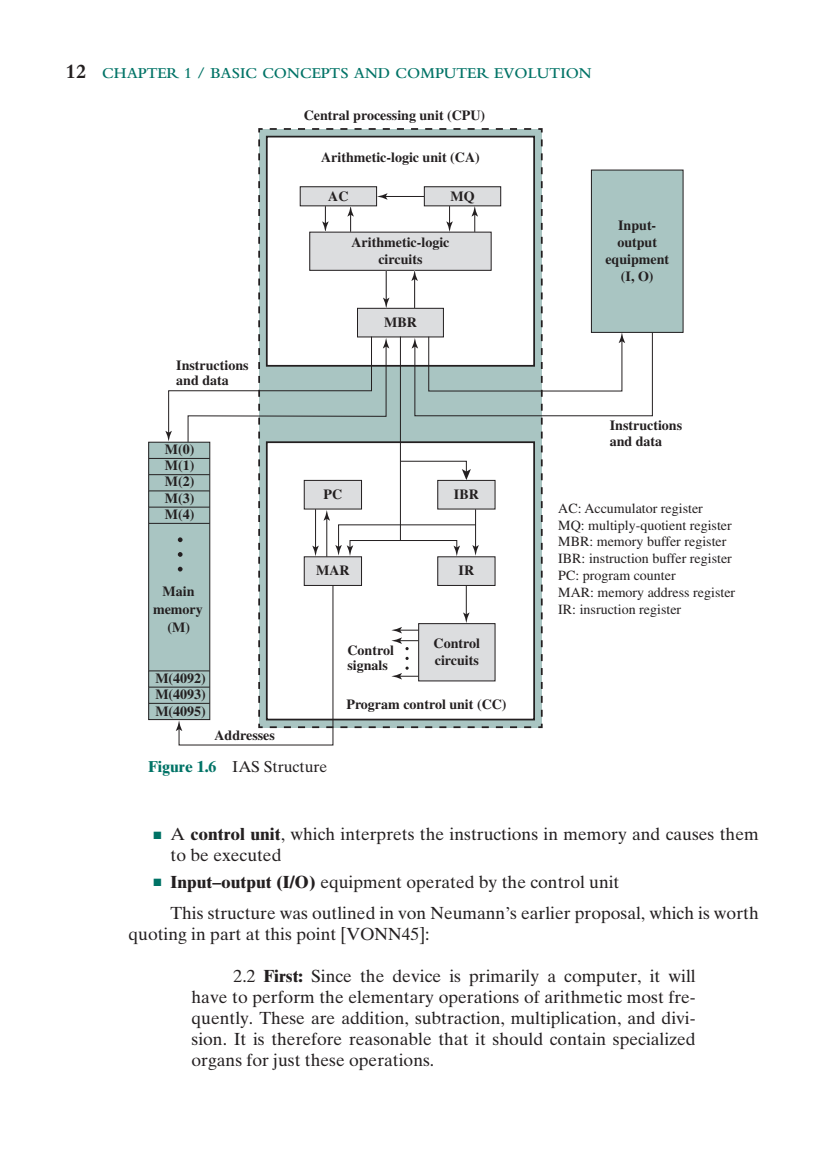
<style>
.page{position:relative;width:823px;height:1171px;background:#fff}
.page>*{position:absolute;margin:0;border:0;box-sizing:border-box;transform-origin:0 0}
.t1{font:17.5px/21px "Times Ten LT Std";color:#231f20}
.t2{font:600 15.75px "Bembo Std";color:#007366}
.t3{font:15.75px "Times Ten LT Std";color:#231f20}
.t4{font:700 14px/16.8px "Times LT Std";color:#231f20}
.t5{font:14px/16.8px "Times LT Std";color:#231f20}
.s1{font-weight:700;font-size:21px;color:#231f20}
.s2{font-weight:700;color:#007366}
.s3{color:#007366}
.s4{font-weight:700}
</style>
<div class="page">
<div style="left:149px;top:442px;width:61px;height:277px;background:#a9c5c2"></div>
<div style="left:148px;top:442px;width:62px;height:278px;border:1px solid #231f20"></div>
<hr style="left:149px;top:703px;width:61px;height:1px;background:#231f20">
<hr style="left:149px;top:458px;width:61px;height:1px;background:#231f20">
<hr style="left:149px;top:474px;width:61px;height:1px;background:#231f20">
<hr style="left:149px;top:490px;width:61px;height:1px;background:#231f20">
<hr style="left:149px;top:506px;width:61px;height:1px;background:#231f20">
<hr style="left:149px;top:523px;width:61px;height:1px;background:#231f20">
<hr style="left:149px;top:686px;width:61px;height:1px;background:#231f20">
<hr style="left:149px;top:670px;width:61px;height:1px;background:#231f20">
<div style="left:591px;top:170px;width:92px;height:162px;background:#a9c5c2"></div>
<svg style="left:165px;top:128px;width:488px;height:617px"></svg>
<p class="t2" style="left:66px;top:65px;width:528px"><span class="s1">12</span> CHAPTER 1 / BASIC CONCEPTS AND COMPUTER EVOLUTION</p>
<p class="t4" style="left:304px;top:106px;width:183px">Central processing unit (CPU)</p>
<p class="t4" style="left:321px;top:149px;width:160px">Arithmetic-logic unit (CA)</p>
<p class="t4" style="left:328px;top:187px;width:22px">AC</p>
<p class="t4" style="left:450px;top:187px;width:26px">MQ</p>
<p class="t4" style="left:351px;top:234px;width:99px;text-align:center">Arithmetic-logic circuits</p>
<p class="t4" style="left:176px;top:357px;width:74px;line-height:15.2px">Instructions and data</p>
<p class="t4" style="left:165px;top:441px;width:31px;line-height:16.3px;text-align:justify">M(0)<br>M(1)<br>M(2)<br>M(3)<br>M(4)</p>
<p class="t4" style="left:153px;top:582px;width:51px;line-height:17.8px;text-align:center">Main memory (M)</p>
<p class="t4" style="left:155px;top:669px;width:52px">M(4092)</p>
<p class="t4" style="left:155px;top:686px;width:52px">M(4093)</p>
<p class="t4" style="left:155px;top:702px;width:52px">M(4095)</p>
<p class="t4" style="left:214px;top:726px;width:62px">Addresses</p>
<p class="t4" style="left:384px;top:313px;width:34px">MBR</p>
<p class="t4" style="left:323px;top:485px;width:20px">PC</p>
<p class="t4" style="left:454px;top:485px;width:26px">IBR</p>
<p class="t4" style="left:316px;top:562px;width:35px">MAR</p>
<p class="t4" style="left:459px;top:562px;width:17px">IR</p>
<p class="t4" style="left:347px;top:642px;width:48px;line-height:15.2px">Control signals</p>
<p class="t4" style="left:434px;top:635px;width:48px">Control circuits</p>
<p class="t4" style="left:346px;top:695px;width:162px">Program control unit (CC)</p>
<p class="t3" style="left:148px;top:757px;width:181px"><span class="s2">Figure 1.6</span> IAS Structure</p>
<p class="t4" style="left:605px;top:217px;width:65px;text-align:center">Input&shy;output equipment (I, O)</p>
<p class="t4" style="left:610px;top:418px;width:74px;line-height:15.2px">Instructions and data</p>
<p class="t5" style="left:558px;top:499px;width:178px">AC: Accumulator register<br>MQ: multiply-quotient register<br>MBR: memory buffer register<br>IBR: instruction buffer register<br>PC: program counter<br>MAR: memory address register<br>IR: insruction register</p>
<p class="t1" style="left:171px;top:824px;width:589px;text-indent:-18px"><span class="s3">■</span> A <span class="s4">control unit</span>, which interprets the instructions in memory and causes them to be executed</p>
<p class="t1" style="left:171px;top:866px;width:590px;line-height:31.5px;text-indent:-18px"><span class="s3">■</span> <span class="s4">Input–output (I/O)</span> equipment operated by the control unit<br>This structure was outlined in von Neumann’s earlier proposal, which is worth</p>
<p class="t1" style="left:129px;top:923px;width:302px">quoting in part at this point [VONN45]:</p>
<p class="t1" style="left:192px;top:965px;width:506px;text-align:justify;text-indent:42px">2.2 <span class="s4">First:</span> Since the device is primarily a computer, it will have to perform the elementary operations of arithmetic most fre&shy;quently. These are addition, subtraction, multiplication, and divi&shy;sion. It is therefore reasonable that it should contain specialized organs for just these operations.</p>
</div>
